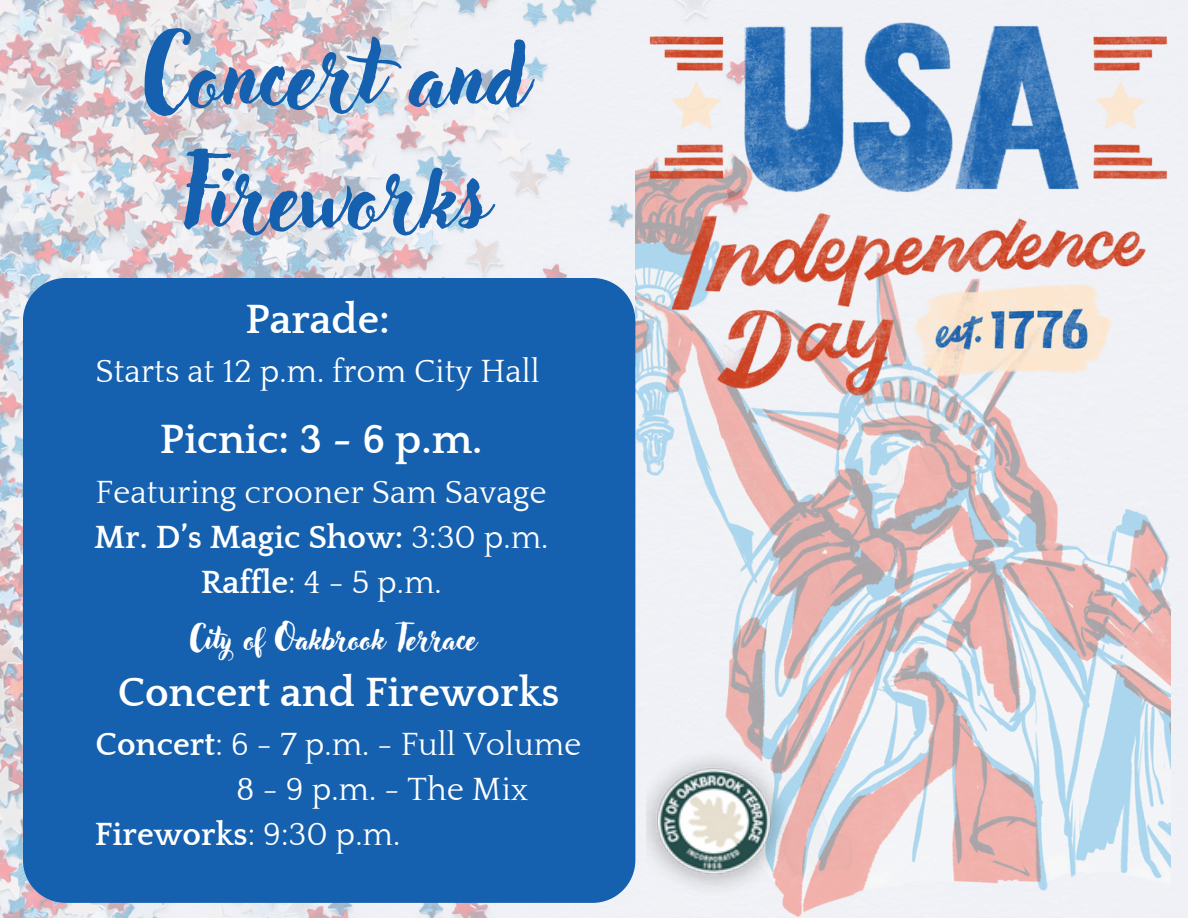
<style>
.page{position:relative;width:1188px;height:918px;background:#fff}
.page>*{position:absolute;margin:0;border:0;box-sizing:border-box;transform-origin:0 0}
.t1{font:87.6px/121.5px "Adlery Pro";color:#1560af;text-align:center}
.t2{font:700 42px "Quattrocento";color:#fff}
.t3{font:33px "Quattrocento";color:#fff}
.t4{font:700 33px "Quattrocento";color:#fff}
.t5{font:30px "Adlery Pro";color:#fff}
.s1{font-weight:400}
.s2{font-weight:700}
</style>
<div class="page">
<img style="left:0;top:0;width:1188px;height:918px">
<img style="left:635px;top:143px;width:536px;height:774px">
<img style="left:646px;top:22px;width:525px;height:374px">
<img style="left:646px;top:750px;width:153px;height:153px">
<div style="left:23px;top:278px;width:612px;height:624px;background:#1560af"></div>
<p class="t1" style="left:142px;top:23px;width:387px">Concert and<br>Fireworks</p>
<p class="t2" style="left:245px;top:297px;width:146px">Parade:</p>
<p class="t3" style="left:96px;top:354px;width:446px">Starts at 12 p.m. from City Hall</p>
<p class="t2" style="left:160px;top:418px;width:324px">Picnic: 3 - 6 p.m.</p>
<p class="t3" style="left:96px;top:475px;width:453px">Featuring crooner Sam Savage</p>
<p class="t4" style="left:94px;top:520px;width:456px">Mr. D’s Magic Show: <span class="s1">3:30 p.m.</span></p>
<p class="t3" style="left:201px;top:565px;width:243px"><span class="s2">Raffle</span>: 4 - 5 p.m.</p>
<p class="t5" style="left:190px;top:626px;width:289px">City of Oakbrook Terrace</p>
<p class="t2" style="left:118px;top:670px;width:443px">Concert and Fireworks</p>
<p class="t3" style="left:96px;top:727px;width:487px"><span class="s2">Concert</span>: 6 - 7 p.m. - Full Volume</p>
<p class="t3" style="left:236px;top:772px;width:293px">8 - 9 p.m. - The Mix</p>
<p class="t4" style="left:95px;top:817px;width:307px">Fireworks<span class="s1">: 9:30 p.m.</span></p>
</div>
